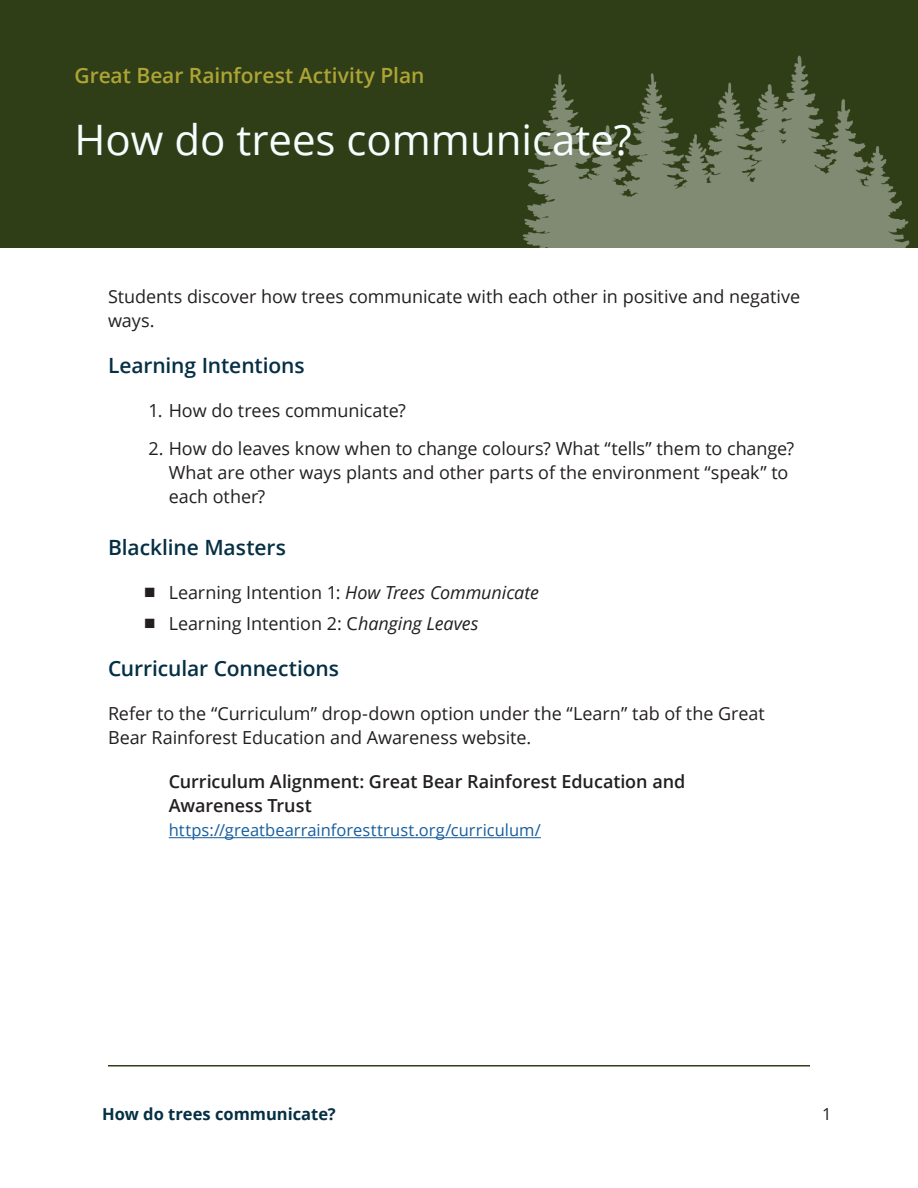
<style>
.page{position:relative;width:918px;height:1188px;background:#fff}
.page>*{position:absolute;margin:0;border:0;box-sizing:border-box;transform-origin:0 0}
.t1{font:42px "Open Sans";color:#f7fcfd}
.t2{font:600 21px "Open Sans";letter-spacing:-.005em;color:#052f44}
.t3{font:600 21px "Open Sans";letter-spacing:-.005em;color:#ada435}
.t4{font:18px/24px "Open Sans";letter-spacing:-.005em;color:#231f20}
.t5{font:600 18px/24px "Open Sans";letter-spacing:-.005em;color:#231f20}
.t6{font:16.5px "Open Sans";letter-spacing:.005em;color:#175d9e}
.t7{font:700 16.5px "Open Sans";color:#052f44}
.t8{font:16.5px "Open Sans";color:#231f20}
.s1{font-style:italic}
</style>
<div class="page">
<div style="left:0;top:0;width:918px;height:247px;background:#303e18"></div>
<img style="left:520px;top:55px;width:397px;height:193px">
<hr style="left:169px;top:837px;width:372px;height:1px;background:#175d9e">
<hr style="left:108px;top:1065px;width:702px;height:1px;background:#2f3e18">
<p class="t3" style="left:75px;top:61px;width:351px">Great Bear Rainforest Activity Plan</p>
<h1 class="t1" style="left:75px;top:111px;width:559px">How do trees communicate?</h1>
<p class="t4" style="left:108px;top:284px;width:694px">Students discover how trees communicate with each other in positive and negative ways.</p>
<p class="t2" style="left:108px;top:351px;width:198px">Learning Intentions</p>
<p class="t4" style="left:148px;top:398px;width:259px">1. How do trees communicate?</p>
<p class="t4" style="left:169px;top:436px;width:627px;text-indent:-20px">2. How do leaves know when to change colours? What “tells” them to change?<br>What are other ways plants and other parts of the environment “speak” to each other?</p>
<p class="t2" style="left:108px;top:533px;width:180px">Blackline Masters</p>
<p class="t4" style="left:169px;top:577px;width:372px;line-height:30.8px">Learning Intention 1: <span class="s1">How Trees Communicate<br></span>Learning Intention 2: C<span class="s1">hanging Leaves</span></p>
<p class="t2" style="left:108px;top:654px;width:233px">Curricular Connections</p>
<p class="t4" style="left:108px;top:701px;width:658px">Refer to the “Curriculum” drop-down option under the “Learn” tab of the Great<br>Bear Rainforest Education and Awareness website.</p>
<p class="t5" style="left:169px;top:770px;width:518px">Curriculum Alignment: Great Bear Rainforest Education and<br>Awareness Trust</p>
<p class="t6" style="left:169px;top:819px;width:374px">https://greatbearrainforesttrust.org/curriculum/</p>
<p class="t7" style="left:102px;top:1103px;width:235px">How do trees communicate?</p>
<p class="t8" style="left:822px;top:1103px;width:11px">1</p>
</div>
